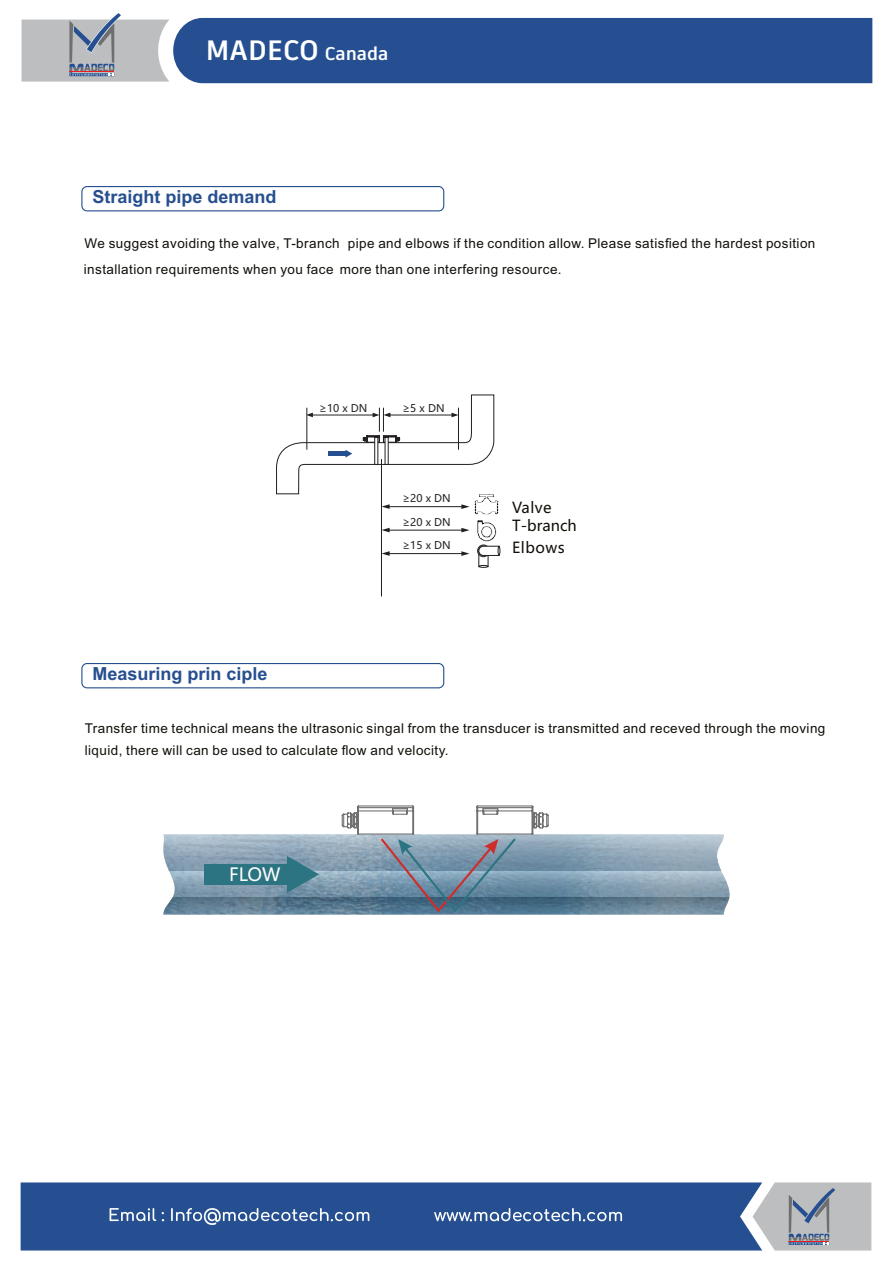
<style>
.page{position:relative;width:893px;height:1263px;background:#fff}
.page>*{position:absolute;margin:0;border:0;box-sizing:border-box;transform-origin:0 0}
.t1{font:700 27.9px "Artifakt Element";color:#fff}
.t2{font:700 18px "Arial";color:#274f90}
.t3{font:18px "Microsoft Ya Hei";color:#fff}
.t4{font:15px/18px "Microsoft Ya Hei";color:#120f09}
.t5{font:15px "Microsoft Ya Hei";letter-spacing:.03em;color:#120f09}
.t6{font:13.5px/25.3px "Arial";letter-spacing:.03em;color:#120f09}
.t7{font:10.5px "Microsoft Ya Hei";color:#231f20}
.s1{font-size:18.45px}
</style>
<div class="page">
<img style="left:163px;top:834px;width:567px;height:80px">
<svg style="left:341px;top:805px;width:208px;height:107px"></svg>
<div style="left:204px;top:864px;width:86px;height:21px;background:#2d7483"></div>
<svg style="left:287px;top:856px;width:32px;height:37px"></svg>
<hr style="left:387px;top:506px;width:79px;height:1px;background:#231f20">
<svg style="left:382px;top:504px;width:8px;height:5px"></svg>
<svg style="left:461px;top:504px;width:8px;height:5px"></svg>
<hr style="left:387px;top:530px;width:79px;height:1px;background:#231f20">
<svg style="left:382px;top:528px;width:8px;height:4px"></svg>
<svg style="left:461px;top:528px;width:5px;height:4px"></svg>
<hr style="left:387px;top:553px;width:79px;height:1px;background:#231f20">
<svg style="left:382px;top:551px;width:8px;height:5px"></svg>
<svg style="left:461px;top:551px;width:8px;height:5px"></svg>
<img style="left:469px;top:495px;width:30px;height:14px">
<img style="left:466px;top:509px;width:35px;height:42px">
<svg style="left:477px;top:544px;width:23px;height:24px"></svg>
<hr style="left:381px;top:459px;width:1px;height:137px;background:#231f20">
<svg style="left:276px;top:394px;width:219px;height:101px"></svg>
<div style="left:81px;top:186px;width:363px;height:25px;border:1px solid #254f90;border-radius:5px"></div>
<div style="left:81px;top:663px;width:363px;height:25px;border:1px solid #254f90;border-radius:5px"></div>
<div style="left:173px;top:18px;width:699px;height:65px;background:#254f90"></div>
<svg style="left:22px;top:13px;width:148px;height:69px;background:#bbbec3"></svg>
<svg style="left:762px;top:1182px;width:109px;height:68px;background:#b3b6bb"></svg>
<div style="left:21px;top:1182px;width:741px;height:68px;background:#254f90"></div>
<svg style="left:110px;top:1208px;width:259px;height:17px;background:#5475a8"></svg>
<svg style="left:434px;top:1208px;width:188px;height:13px;background:#607eae"></svg>
<h1 class="t1" style="left:205px;top:39px;width:185px">MADECO <span class="s1">Canada</span></h1>
<h2 class="t2" style="left:93px;top:190px;width:186px">Straight pipe demand</h2>
<p class="t6" style="left:84px;top:232px;width:733px">We suggest avoiding the valve, T-branch pipe and elbows if the condition allow. Please satisfied the hardest position installation requirements when you face more than one interfering resource.</p>
<h2 class="t2" style="left:93px;top:667px;width:177px">Measuring prin ciple</h2>
<p class="t7" style="left:319px;top:403px;width:50px">≥10 x DN</p>
<p class="t7" style="left:402px;top:403px;width:44px">≥5 x DN</p>
<p class="t7" style="left:402px;top:493px;width:50px">≥20 x DN</p>
<p class="t7" style="left:402px;top:518px;width:50px">≥20 x DN</p>
<p class="t7" style="left:402px;top:541px;width:50px">≥15 x DN</p>
<p class="t4" style="left:512px;top:500px;width:66px">Valve<br>T-branch</p>
<p class="t5" style="left:512px;top:541px;width:54px">Elbows</p>
<p class="t6" style="left:85px;top:718px;width:742px;line-height:22px">Transfer time technical means the ultrasonic singal from the transducer is transmitted and receved through the moving liquid, there will can be used to calculate flow and velocity.</p>
<h2 class="t3" style="left:229px;top:866px;width:53px">FLOW</h2>
</div>
